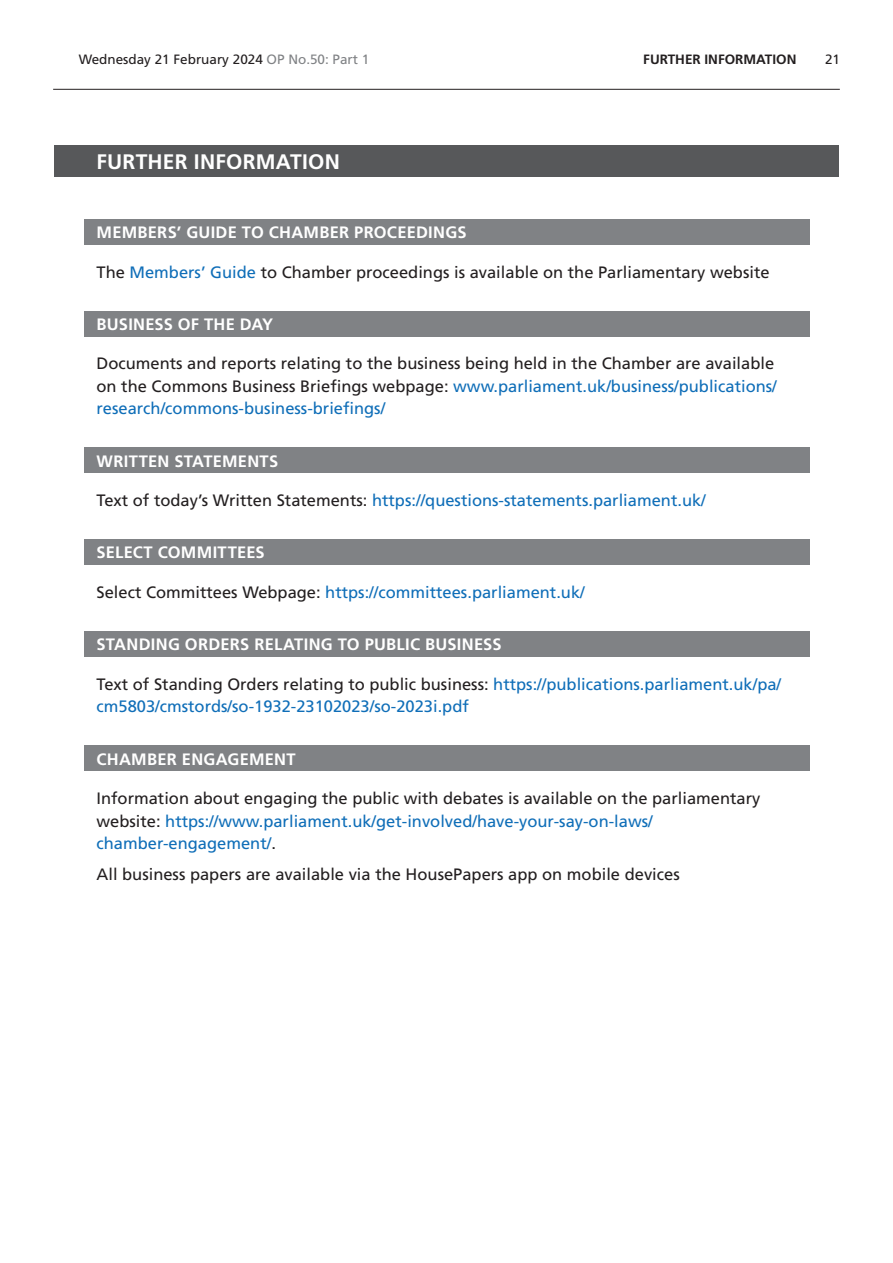
<style>
.page{position:relative;width:893px;height:1263px;background:#fff}
.page>*{position:absolute;margin:0;border:0;box-sizing:border-box;transform-origin:0 0}
.Heading1Grey{font:700 21px "Frutiger LT Std";letter-spacing:.01em;color:#fff}
.t1{font:16.5px/22.5px "Frutiger LT Std";color:#231f20}
.t2{font:16.5px/22.5px "Frutiger LT Std";color:#0f6eb8}
.Heading2Grey{font:700 16.5px "Frutiger LT Std";letter-spacing:.015em;color:#fff}
.t3{font:13.5px "Frutiger LT Std";color:#231f20}
.t4{font:700 13.5px "Frutiger LT Std";color:#231f20}
.s1{color:#808285}
.s2{color:#0f6eb8}
.s3{color:#231f20}
</style>
<div class="page">
<hr style="left:53px;top:89px;width:787px;height:1px;background:#231f20">
<div style="left:54px;top:146px;width:785px;height:31px;background:#57585a"></div>
<div style="left:84px;top:219px;width:725px;height:25px;background:#808285"></div>
<div style="left:84px;top:311px;width:725px;height:25px;background:#808285"></div>
<div style="left:84px;top:448px;width:725px;height:25px;background:#808285"></div>
<div style="left:84px;top:540px;width:725px;height:25px;background:#808285"></div>
<div style="left:84px;top:631px;width:725px;height:25px;background:#808285"></div>
<div style="left:84px;top:746px;width:725px;height:25px;background:#808285"></div>
<p class="t3" style="left:79px;top:52px;width:292px">Wednesday 21 February 2024 <span class="s1">OP No.50: Part 1</span></p>
<p class="t4" style="left:643px;top:52px;width:16px">FURTHER</p>
<p class="t4" style="left:704px;top:52px;width:14px">INFORMATION</p>
<p class="t3" style="left:825px;top:52px;width:17px">21</p>
<h2 class="Heading1Grey" style="left:97px;top:149px;width:245px">FURTHER INFORMATION</h2>
<h2 class="Heading2Grey" style="left:97px;top:223px;width:372px">MEMBERS’ GUIDE TO CHAMBER PROCEEDINGS</h2>
<p class="t1" style="left:97px;top:261px;width:675px">The <span class="s2">Members’ Guide</span> to Chamber proceedings is available on the Parliamentary website</p>
<h2 class="Heading2Grey" style="left:97px;top:314px;width:178px">BUSINESS OF THE DAY</h2>
<p class="t1" style="left:97px;top:352px;width:682px">Documents and reports relating to the business being held in the Chamber are available on the Commons Business Briefings webpage: <span class="s2">www.parliament.uk/business/publications/ research/commons-business-briefings/</span></p>
<h2 class="Heading2Grey" style="left:97px;top:451px;width:183px">WRITTEN STATEMENTS</h2>
<p class="t2" style="left:97px;top:489px;width:611px"><span class="s3">Text of today’s Written Statements:</span> https://questions-statements.parliament.uk/</p>
<h2 class="Heading2Grey" style="left:97px;top:543px;width:170px">SELECT COMMITTEES</h2>
<p class="t2" style="left:97px;top:581px;width:490px"><span class="s3">Select Committees Webpage:</span> https://committees.parliament.uk/</p>
<h2 class="Heading2Grey" style="left:97px;top:635px;width:406px">STANDING ORDERS RELATING TO PUBLIC BUSINESS</h2>
<p class="t2" style="left:97px;top:673px;width:686px"><span class="s3">Text of Standing Orders relating to public business:</span> https://publications.parliament.uk/pa/ cm5803/cmstords/so-1932-23102023/so-2023i.pdf</p>
<h2 class="Heading2Grey" style="left:97px;top:749px;width:201px">CHAMBER ENGAGEMENT</h2>
<p class="t1" style="left:97px;top:787px;width:665px">Information about engaging the public with debates is available on the parliamentary website: <span class="s2">https://www.parliament.uk/get-involved/have-your-say-on-laws/ chamber-engagement/</span>.</p>
<p class="t1" style="left:97px;top:863px;width:585px">All business papers are available via the HousePapers app on mobile devices</p>
</div>
